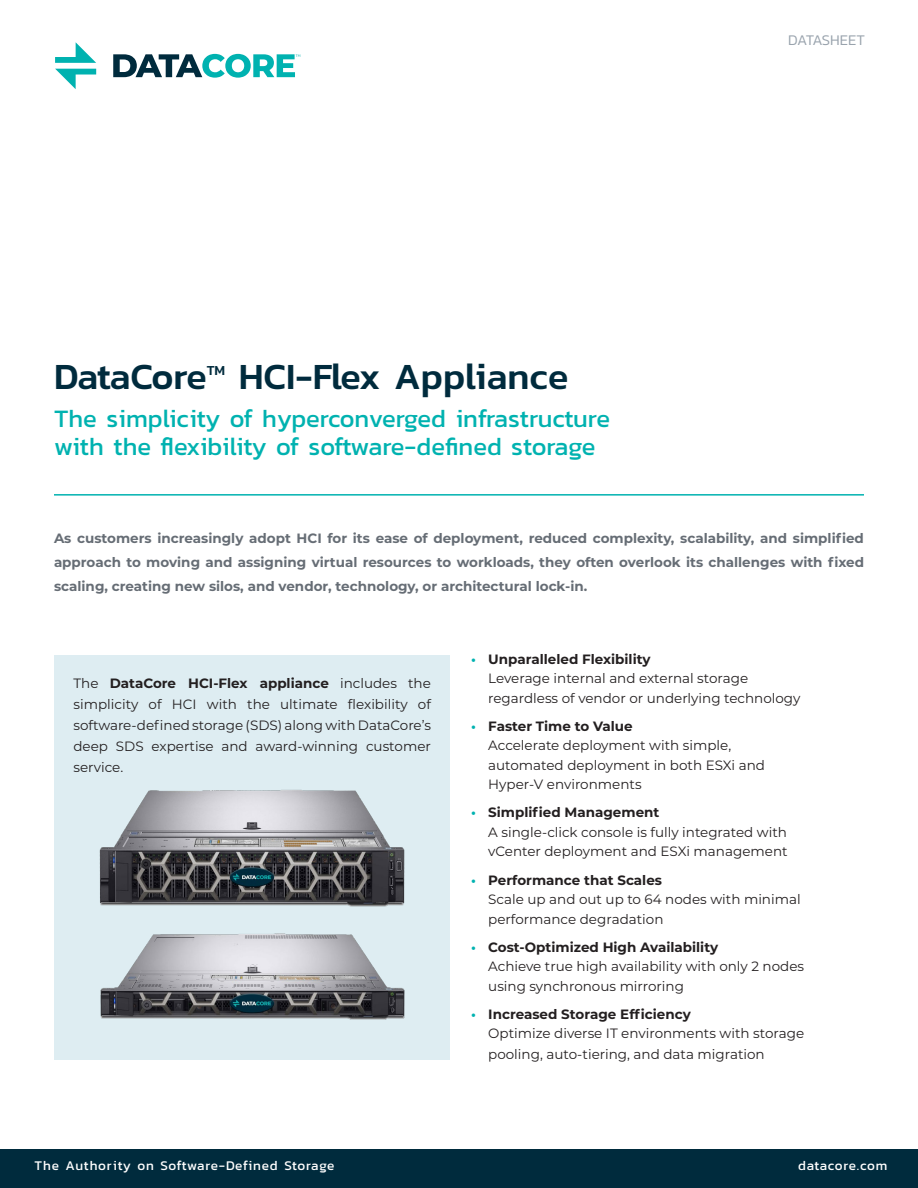
<style>
.page{position:relative;width:918px;height:1188px;background:#fff}
.page>*{position:absolute;margin:0;border:0;box-sizing:border-box;transform-origin:0 0}
.First-page_title{font:500 37.5px "Kanit";color:#002b3d}
.First-page_title-2{font:500 37.5px "Kanit";letter-spacing:-.03em;color:#002b3d}
.First-page_title-3{font:25.5px/28.5px "Kanit";color:#00b2b0}
.t1{font:300 15px "Kanit";letter-spacing:-.025em;color:#99a3ad}
.First-page_title-4{font:500 13.95px "Kanit";color:#002b3d}
.General_Text{font:13.5px/19.5px "Montserrat";color:#231f20}
.General_Text-2{font:700 13.5px/24px "Montserrat";color:#666d75;text-align:justify}
.t2{font:13.5px "Kanit";letter-spacing:.045em;color:#fff}
.s1{font-weight:700}
.s2{font-weight:700;color:#00b2b0}
</style>
<div class="page">
<div style="left:0;top:1149px;width:918px;height:39px;background:#002b3d"></div>
<svg style="left:55px;top:42px;width:41px;height:21px"></svg>
<svg style="left:55px;top:69px;width:41px;height:20px"></svg>
<svg style="left:113px;top:54px;width:187px;height:24px"></svg>
<div style="left:54px;top:656px;width:396px;height:404px;background:#deedf2"></div>
<hr style="left:54px;top:494px;width:810px;height:2px;background:#00b2b0">
<img style="left:100px;top:933px;width:305px;height:87px">
<img style="left:99px;top:789px;width:306px;height:117px">
<p class="First-page_title-2" style="left:54px;top:348px;width:154px">DataCore</p>
<p class="First-page_title-4" style="left:207px;top:360px;width:20px">TM</p>
<p class="First-page_title" style="left:239px;top:348px;width:331px">HCI-Flex Appliance</p>
<p class="First-page_title-3" style="left:54px;top:403px;width:558px">The simplicity of hyperconverged infrastructure with the flexibility of software-defined storage</p>
<p class="t1" style="left:788px;top:30px;width:78px">DATASHEET</p>
<p class="General_Text-2" style="left:54px;top:526px;width:812px">As customers increasingly adopt HCI for its ease of deployment, reduced complexity, scalability, and simplified approach to moving and assigning virtual resources to workloads, they often overlook its challenges with fixed scaling, creating new silos, and vendor, technology, or architectural lock-in.</p>
<p class="General_Text" style="left:73px;top:672px;width:359px;line-height:21px;text-align:justify">The <span class="s1">DataCore HCI-Flex appliance</span> includes the simplicity of HCI with the ultimate flexibility of software-defined storage (SDS) along with DataCore’s deep SDS expertise and award-winning customer service.</p>
<p class="General_Text" style="left:488px;top:649px;width:314px;text-indent:-17px"><span class="s2">•</span> <span class="s1">Unparalleled Flexibility<br></span>Leverage internal and external storage regardless of vendor or underlying technology</p>
<p class="General_Text" style="left:488px;top:716px;width:278px;text-indent:-17px"><span class="s2">•</span> <span class="s1">Faster Time to Value<br></span>Accelerate deployment with simple, automated deployment in both ESXi and<br>Hyper-V environments</p>
<p class="General_Text" style="left:488px;top:802px;width:301px;text-indent:-17px"><span class="s2">•</span> <span class="s1">Simplified Management<br></span>A single-click console is fully integrated with vCenter deployment and ESXi management</p>
<p class="General_Text" style="left:488px;top:870px;width:314px;text-indent:-17px"><span class="s2">•</span> <span class="s1">Performance that Scales<br></span>Scale up and out up to 64 nodes with minimal performance degradation</p>
<p class="General_Text" style="left:488px;top:937px;width:317px;text-indent:-17px"><span class="s2">•</span> <span class="s1">Cost-Optimized High Availability<br></span>Achieve true high availability with only 2 nodes using synchronous mirroring</p>
<p class="General_Text" style="left:488px;top:1004px;width:317px;text-indent:-17px"><span class="s2">•</span> <span class="s1">Increased Storage Efficiency<br></span>Optimize diverse IT environments with storage</p>
<p class="General_Text" style="left:488px;top:1044px;width:278px">pooling, auto-tiering, and data migration</p>
<p class="t2" style="left:35px;top:1155px;width:301px">The Authority on Software-Defined Storage</p>
<p class="t2" style="left:798px;top:1156px;width:91px">datacore.com</p>
</div>
